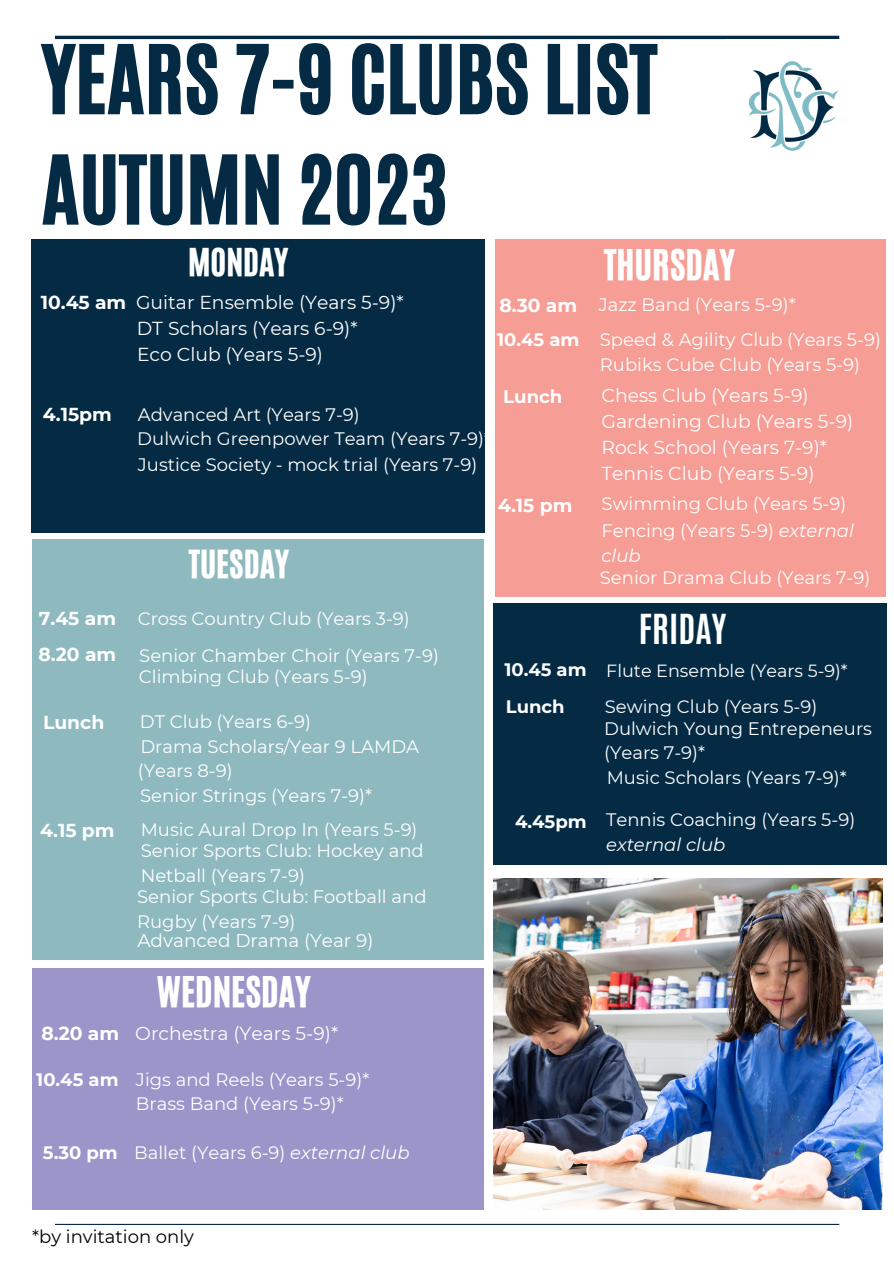
<style>
.page{position:relative;width:894px;height:1264px;background:#fff}
.page>*{position:absolute;margin:0;border:0;box-sizing:border-box;transform-origin:0 0}
.t1{font:79.5px "CA Generated";color:#042a44}
.t2{font:35.55px "CA Generated";color:#fefffe}
.t3{font:700 34.5px "Antonio";color:#fefffe}
.t4{font:32.55px "CA Generated";color:#fefffe}
.t5{font:32.4px "CA Generated";color:#feffff}
.t6{font:18.75px "Montserrat";color:#fff}
.t7{font:700 18.75px "Montserrat";color:#fff}
.t8{font:18.75px "Montserrat";color:#feffff}
.t9{font:700 18.75px "Montserrat";color:#feffff}
.t10{font:18.45px "Montserrat";color:#fff}
.t11{font:700 18.15px "Montserrat";color:#feffff}
.t12{font:18px/24.8px "Montserrat";color:#fff}
.t13{font:700 18px "Montserrat";color:#fff}
.t14{font:18px "Montserrat";color:#000}
.t15{font:18px "Montserrat";color:#fefffe}
.t16{font:17.55px "Montserrat";color:#fff}
.s1{font-weight:700}
.s2{font-style:italic}
</style>
<div class="page">
<hr style="left:55px;top:36px;width:784px;height:3px;background:#042a44">
<hr style="left:55px;top:1223px;width:784px;height:1px;background:#042a44">
<img style="left:748px;top:61px;width:91px;height:90px">
<div style="left:31px;top:239px;width:453px;height:294px;background:#042a44"></div>
<div style="left:32px;top:539px;width:452px;height:420px;background:#8eb9bf"></div>
<div style="left:32px;top:968px;width:452px;height:241px;background:#9b95c9"></div>
<div style="left:495px;top:239px;width:390px;height:357px;background:#f69d95"></div>
<img style="left:493px;top:878px;width:389px;height:331px">
<div style="left:493px;top:603px;width:393px;height:262px;background:#042a44"></div>
<p class="t1" style="left:42px;top:22px;width:616px">YEARS 7-9 CLUBS LIST</p>
<p class="t1" style="left:42px;top:133px;width:407px">AUTUMN 2023</p>
<p class="t5" style="left:188px;top:239px;width:101px">MONDAY</p>
<p class="t2" style="left:604px;top:239px;width:132px">THURSDAY</p>
<p class="t6" style="left:41px;top:291px;width:364px"><span class="s1">10.45 am</span> Guitar Ensemble (Years 5-9)*</p>
<p class="t6" style="left:137px;top:317px;width:222px">DT Scholars (Years 6-9)*</p>
<p class="t6" style="left:137px;top:342px;width:187px">Eco Club (Years 5-9)</p>
<p class="t7" style="left:499px;top:294px;width:79px">8.30 am</p>
<p class="t12" style="left:598px;top:292px;width:198px">Jazz Band (Years 5-9)*</p>
<p class="t13" style="left:497px;top:329px;width:84px">10.45 am</p>
<p class="t12" style="left:599px;top:327px;width:282px">Speed &amp; Agility Club (Years 5-9)</p>
<p class="t12" style="left:599px;top:352px;width:261px">Rubiks Cube Club (Years 5-9)</p>
<p class="t7" style="left:43px;top:403px;width:70px">4.15pm</p>
<p class="t11" style="left:503px;top:385px;width:61px">Lunch</p>
<p class="t6" style="left:601px;top:384px;width:208px">Chess Club (Years 5-9)</p>
<p class="t6" style="left:601px;top:410px;width:253px">Gardening Club (Years 5-9)</p>
<p class="t6" style="left:601px;top:436px;width:227px">Rock School (Years 7-9)*</p>
<p class="t6" style="left:601px;top:462px;width:214px">Tennis Club (Years 5-9)</p>
<p class="t7" style="left:498px;top:494px;width:76px">4.15 pm</p>
<p class="t12" style="left:601px;top:491px;width:246px">Swimming Club (Years 5-9)</p>
<p class="t12" style="left:138px;top:402px;width:223px">Advanced Art (Years 7-9)</p>
<p class="t12" style="left:137px;top:426px;width:355px">Dulwich Greenpower Team (Years 7-9)*</p>
<p class="t12" style="left:138px;top:452px;width:341px">Justice Society - mock trial (Years 7-9)</p>
<p class="t4" style="left:189px;top:541px;width:101px">TUESDAY</p>
<p class="t12" style="left:601px;top:518px;width:254px">Fencing (Years 5-9) <span class="s2">external club</span></p>
<p class="t12" style="left:599px;top:565px;width:272px">Senior Drama Club (Years 7-9)</p>
<p class="t7" style="left:39px;top:607px;width:79px">7.45 am</p>
<p class="t12" style="left:138px;top:606px;width:273px">Cross Country Club (Years 3-9)</p>
<p class="t3" style="left:638px;top:604px;width:89px">FRIDAY</p>
<p class="t7" style="left:39px;top:642px;width:79px">8.20 am</p>
<p class="t9" style="left:43px;top:710px;width:63px">Lunch</p>
<p class="t12" style="left:139px;top:643px;width:301px">Senior Chamber Choir (Years 7-9)</p>
<p class="t12" style="left:139px;top:664px;width:230px">Climbing Club (Years 5-9)</p>
<p class="t12" style="left:140px;top:709px;width:173px">DT Club (Years 6-9)</p>
<p class="t12" style="left:140px;top:733px;width:280px">Drama Scholars/Year 9 LAMDA</p>
<p class="t12" style="left:140px;top:783px;width:233px">Senior Strings (Years 7-9)*</p>
<p class="t15" style="left:138px;top:760px;width:96px">(Years 8-9)</p>
<p class="t13" style="left:504px;top:658px;width:84px">10.45 am</p>
<p class="t16" style="left:606px;top:660px;width:243px">Flute Ensemble (Years 5-9)*</p>
<p class="t13" style="left:505px;top:696px;width:60px">Lunch</p>
<p class="t12" style="left:604px;top:694px;width:214px">Sewing Club (Years 5-9)</p>
<p class="t12" style="left:604px;top:715px;width:269px">Dulwich Young Entrepeneurs</p>
<p class="t12" style="left:604px;top:740px;width:102px">(Years 7-9)*</p>
<p class="t12" style="left:606px;top:765px;width:241px">Music Scholars (Years 7-9)*</p>
<p class="t9" style="left:40px;top:818px;width:76px">4.15 pm</p>
<p class="t12" style="left:141px;top:817px;width:278px">Music Aural Drop In (Years 5-9)</p>
<p class="t12" style="left:141px;top:838px;width:284px">Senior Sports Club: Hockey and</p>
<p class="t12" style="left:141px;top:863px;width:166px">Netball (Years 7-9)</p>
<p class="t12" style="left:137px;top:884px;width:291px">Senior Sports Club: Football and</p>
<p class="t12" style="left:137px;top:909px;width:160px">Rugby (Years 7-9)</p>
<p class="t10" style="left:137px;top:929px;width:237px">Advanced Drama (Year 9)</p>
<p class="t2" style="left:157px;top:966px;width:155px">WEDNESDAY</p>
<p class="t7" style="left:41px;top:1021px;width:79px">8.20 am</p>
<p class="t8" style="left:135px;top:1021px;width:204px">Orchestra (Years 5-9)*</p>
<p class="t13" style="left:36px;top:1068px;width:84px">10.45 am</p>
<p class="t12" style="left:136px;top:1066px;width:235px">Jigs and Reels (Years 5-9)*</p>
<p class="t12" style="left:136px;top:1091px;width:209px">Brass Band (Years 5-9)*</p>
<p class="t13" style="left:43px;top:1141px;width:76px">5.30 pm</p>
<p class="t12" style="left:134px;top:1139px;width:277px">Ballet (Years 6-9) <span class="s2">external club</span></p>
<p class="t14" style="left:32px;top:1225px;width:163px">*by invitation only</p>
<p class="t13" style="left:515px;top:810px;width:73px">4.45pm</p>
<p class="t12" style="left:606px;top:806px;width:250px">Tennis Coaching (Years 5-9) <span class="s2">external club</span></p>
</div>
